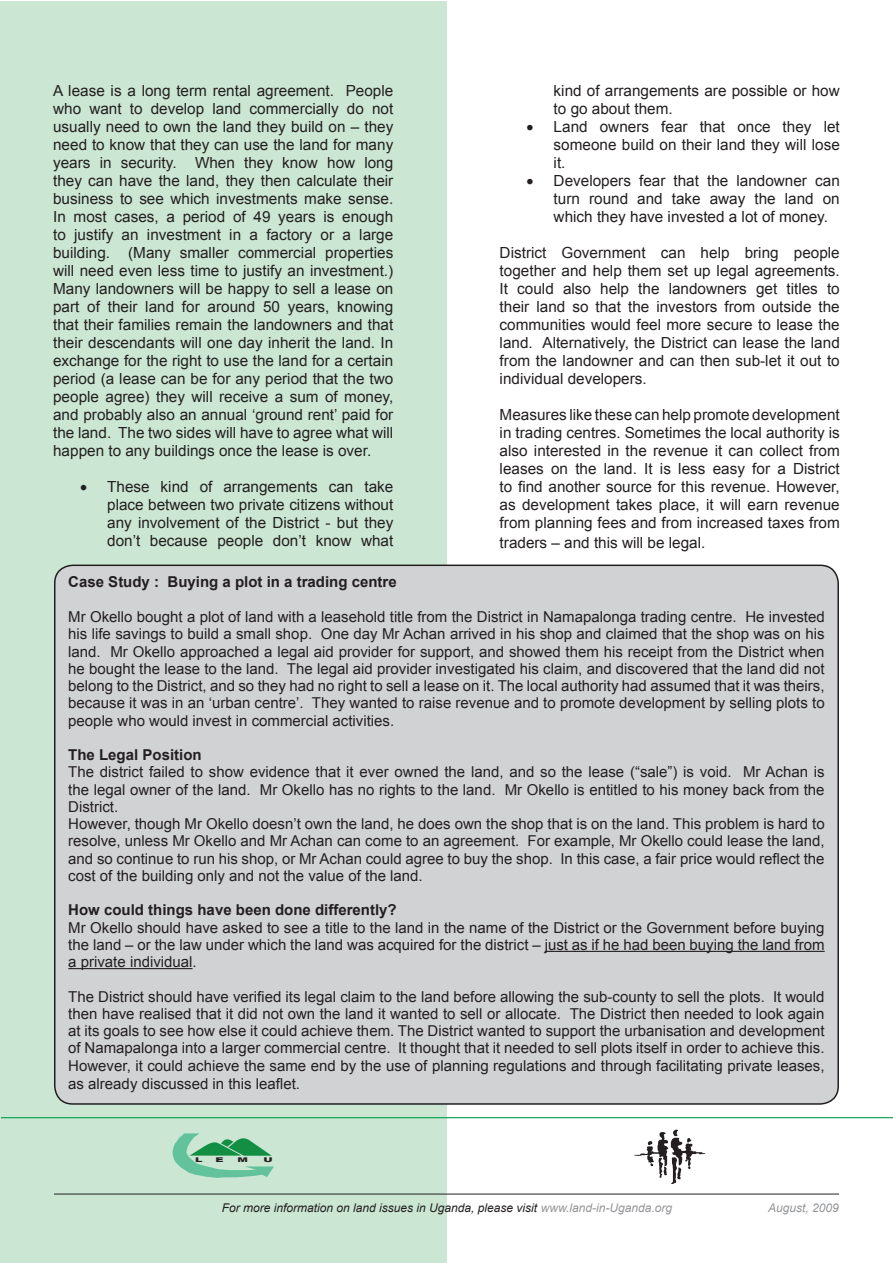
<style>
.page{position:relative;width:893px;height:1263px;background:#fff}
.page>*{position:absolute;margin:0;border:0;box-sizing:border-box;transform-origin:0 0}
.t1{font:15.3px/18px "Arial";color:#231f20;text-align:justify}
.t2{font:15px/17.2px "Arial";color:#231f20;text-align:justify}
.t3{font:700 15px "Arial";color:#231f20}
.t4{font:italic 12px "Arial";color:#231f20}
.t5{font:italic 12px "Arial";color:#939598}
.t6{font:900 6.45px "Arial";color:#231f20;scale:1.72 1}
.s1{color:#939598}
</style>
<div class="page">
<div style="left:0;top:1px;width:446px;height:1262px;background:#cbe6d3"></div>
<hr style="left:54px;top:1194px;width:785px;height:1px;background:#231f20">
<svg style="left:634px;top:1130px;width:71px;height:54px"></svg>
<hr style="left:1px;top:1117px;width:892px;height:1px;background:#009e4c">
<svg style="left:172px;top:1133px;width:102px;height:45px"></svg>
<div style="left:55px;top:565px;width:783px;height:539px;background:#d1d2d4;border-radius:18px"></div>
<hr style="left:545px;top:951px;width:280px;height:1px;background:#231f20">
<hr style="left:68px;top:968px;width:125px;height:1px;background:#231f20">
<p class="t1" style="left:53px;top:82px;width:342px">A lease is a long term rental agreement. People who want to develop land commercially do not usually need to own the land they build on – they need to know that they can use the land for many years in security. When they know how long they can have the land, they then calculate their business to see which investments make sense.<br>In most cases, a period of 49 years is enough to justify an investment in a factory or a large building. (Many smaller commercial properties will need even less time to justify an investment.)<br>Many landowners will be happy to sell a lease on part of their land for around 50 years, knowing that their families remain the landowners and that their descendants will one day inherit the land. In exchange for the right to use the land for a certain period (a lease can be for any period that the two people agree) they will receive a sum of money, and probably also an annual ‘ground rent’ paid for the land. The two sides will have to agree what will happen to any buildings once the lease is over.</p>
<p class="t1" style="left:107px;top:478px;width:288px;text-indent:-27px">• These kind of arrangements can take place between two private citizens without any involvement of the District - but they don’t because people don’t know what</p>
<p class="t1" style="left:554px;top:82px;width:288px">kind of arrangements are possible or how to go about them.</p>
<p class="t1" style="left:554px;top:118px;width:288px;text-indent:-27px">• Land owners fear that once they let someone build on their land they will lose it.</p>
<p class="t1" style="left:554px;top:172px;width:288px;text-indent:-27px">• Developers fear that the landowner can turn round and take away the land on which they have invested a lot of money.</p>
<p class="t1" style="left:500px;top:244px;width:342px">District Government can help bring people together and help them set up legal agreements.<br>It could also help the landowners get titles to their land so that the investors from outside the communities would feel more secure to lease the land. Alternatively, the District can lease the land from the landowner and can then sub-let it out to individual developers.</p>
<p class="t1" style="left:500px;top:406px;width:342px">Measures like these can help promote development in trading centres. Sometimes the local authority is also interested in the revenue it can collect from leases on the land. It is less easy for a District to find another source for this revenue. However, as development takes place, it will earn revenue from planning fees and from increased taxes from</p>
<p class="t1" style="left:500px;top:533px;width:207px">traders – and this will be legal.</p>
<p class="t3" style="left:68px;top:572px;width:330px">Case Study : Buying a plot in a trading centre</p>
<p class="t2" style="left:68px;top:608px;width:758px">Mr Okello bought a plot of land with a leasehold title from the District in Namapalonga trading centre. He invested his life savings to build a small shop. One day Mr Achan arrived in his shop and claimed that the shop was on his land. Mr Okello approached a legal aid provider for support, and showed them his receipt from the District when he bought the lease to the land. The legal aid provider investigated his claim, and discovered that the land did not belong to the District, and so they had no right to sell a lease on it. The local authority had assumed that it was theirs, because it was in an ‘urban centre’. They wanted to raise revenue and to promote development by selling plots to people who would invest in commercial activities.</p>
<p class="t3" style="left:68px;top:745px;width:135px">The Legal Position</p>
<p class="t2" style="left:68px;top:763px;width:758px;text-align:left">The district failed to show evidence that it ever owned the land, and so the lease (“sale”) is void. Mr Achan is the legal owner of the land. Mr Okello has no rights to the land. Mr Okello is entitled to his money back from the District.<br>However, though Mr Okello doesn’t own the land, he does own the shop that is on the land. This problem is hard to resolve, unless Mr Okello and Mr Achan can come to an agreement. For example, Mr Okello could lease the land, and so continue to run his shop, or Mr Achan could agree to buy the shop. In this case, a fair price would reflect the cost of the building only and not the value of the land.</p>
<p class="t3" style="left:68px;top:900px;width:330px">How could things have been done differently?</p>
<p class="t2" style="left:68px;top:919px;width:758px">Mr Okello should have asked to see a title to the land in the name of the District or the Government before buying the land – or the law under which the land was acquired for the district – just as if he had been buying the land from a private individual.</p>
<p class="t2" style="left:68px;top:988px;width:758px">The District should have verified its legal claim to the land before allowing the sub-county to sell the plots. It would then have realised that it did not own the land it wanted to sell or allocate. The District then needed to look again at its goals to see how else it could achieve them. The District wanted to support the urbanisation and development of Namapalonga into a larger commercial centre. It thought that it needed to sell plots itself in order to achieve this.<br>However, it could achieve the same end by the use of planning regulations and through facilitating private leases, as already discussed in this leaflet.</p>
<p class="t6" style="left:195px;top:1155px;width:6px">L</p>
<p class="t6" style="left:216px;top:1155px;width:6px">E</p>
<p class="t6" style="left:238px;top:1155px;width:8px">M</p>
<p class="t6" style="left:263px;top:1155px;width:7px">U</p>
<p class="t4" style="left:222px;top:1199px;width:452px">For more information on land issues in Uganda, please visit <span class="s1">www.land-in-Uganda.org</span></p>
<p class="t5" style="left:768px;top:1200px;width:72px">August, 2009</p>
</div>
